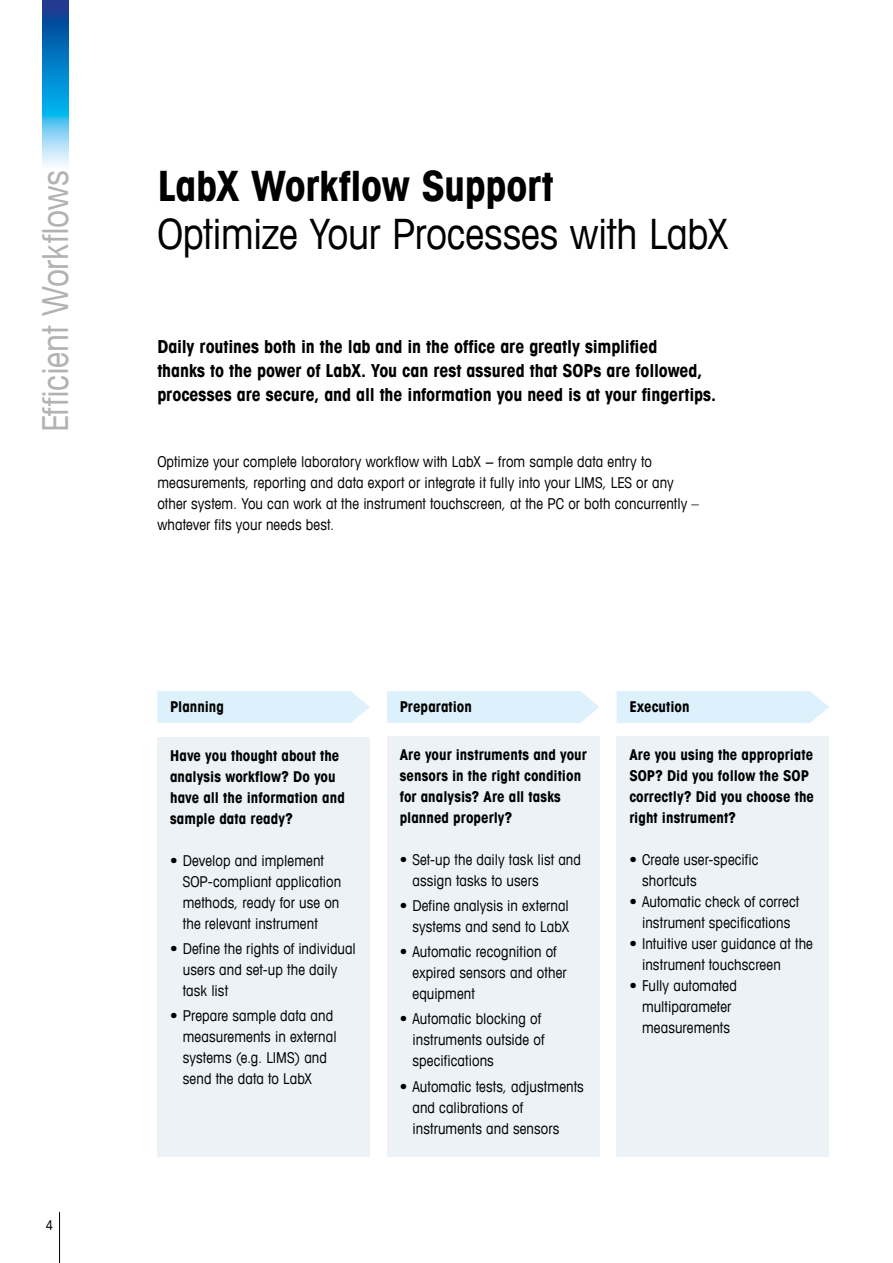
<style>
.page{position:relative;width:893px;height:1263px;background:#fff}
.page>*{position:absolute;margin:0;border:0;box-sizing:border-box;transform-origin:0 0}
.t1{font:condensed 42px "Avant Garde Com";letter-spacing:-.01em;color:#000}
.t2{font:700 condensed 42px "Avant Garde Com";letter-spacing:-.01em;color:#000}
.t3{font:condensed 36px "Avant Garde Com";letter-spacing:-.01em;color:#b1b2b3}
.t4{font:700 condensed 18px/24px "Avant Garde Com";letter-spacing:-.005em;color:#000}
.t5{font:condensed 15px/21px "Avant Garde Com";letter-spacing:.005em;color:#000}
.t6{font:700 condensed 15px/21px "Avant Garde Com";letter-spacing:.005em;color:#000}
.t7{font:condensed 13.5px "Avant Garde Com";color:#000}
</style>
<div class="page">
<hr style="left:59px;top:1212px;width:1px;height:51px;background:#000">
<img style="left:43px;top:0;width:25px;height:166px">
<div style="left:387px;top:736px;width:213px;height:421px;background:#ecf2f5"></div>
<div style="left:617px;top:736px;width:212px;height:421px;background:#ecf2f5"></div>
<div style="left:157px;top:737px;width:213px;height:420px;background:#ecf2f5"></div>
<div style="left:157px;top:691px;width:213px;height:32px;background:#ddf1fd"></div>
<div style="left:387px;top:691px;width:212px;height:32px;background:#ddf1fd"></div>
<div style="left:617px;top:691px;width:212px;height:32px;background:#ddf1fd"></div>
<h2 class="t3" style="left:33px;top:432px;width:264px;rotate:-90deg">Efficient Workflows</h2>
<p class="t7" style="left:46px;top:1217px;width:9px">4</p>
<h1 class="t2" style="left:157px;top:158px;width:398px">LabX Workflow Support</h1>
<h1 class="t1" style="left:157px;top:207px;width:573px">Optimize Your Processes with LabX</h1>
<p class="t4" style="left:157px;top:334px;width:560px">Daily routines both in the lab and in the office are greatly simplified<br>thanks to the power of LabX. You can rest assured that SOPs are followed, processes are secure, and all the information you need is at your fingertips.</p>
<p class="t5" style="left:157px;top:451px;width:543px">Optimize your complete laboratory workflow with LabX − from sample data entry to measurements, reporting and data export or integrate it fully into your LIMS, LES or any other system. You can work at the instrument touchscreen, at the PC or both concurrently – whatever fits your needs best.</p>
<p class="t6" style="left:170px;top:696px;width:55px">Planning</p>
<p class="t6" style="left:400px;top:696px;width:74px">Preparation</p>
<p class="t6" style="left:629px;top:696px;width:62px">Execution</p>
<p class="t6" style="left:170px;top:744px;width:176px">Have you thought about the analysis workflow? Do you have all the information and sample data ready?</p>
<p class="t5" style="left:183px;top:849px;width:160px;text-indent:-13px">• Develop and implement<br>SOP-compliant application methods, ready for use on the relevant instrument</p>
<p class="t5" style="left:183px;top:938px;width:175px;text-indent:-13px">• Define the rights of individual users and set-up the daily task list</p>
<p class="t5" style="left:183px;top:1005px;width:155px;text-indent:-13px">• Prepare sample data and measurements in external systems (e.g. LIMS) and send the data to LabX</p>
<p class="t6" style="left:400px;top:743px;width:189px">Are your instruments and your sensors in the right condition for analysis? Are all tasks planned properly?</p>
<p class="t5" style="left:412px;top:848px;width:170px;text-indent:-13px">• Set-up the daily task list and assign tasks to users</p>
<p class="t5" style="left:400px;top:895px;width:171px;text-align:right">• Define analysis in external systems and send to LabX</p>
<p class="t5" style="left:412px;top:941px;width:156px;text-indent:-13px">• Automatic recognition of expired sensors and other equipment</p>
<p class="t5" style="left:412px;top:1008px;width:133px;text-indent:-13px">• Automatic blocking of instruments outside of specifications</p>
<p class="t5" style="left:412px;top:1075px;width:173px;text-indent:-13px">• Automatic tests, adjustments and calibrations of instruments and sensors</p>
<p class="t6" style="left:629px;top:743px;width:186px">Are you using the appropriate<br>SOP? Did you follow the SOP correctly? Did you choose the right instrument?</p>
<p class="t5" style="left:642px;top:848px;width:118px;text-indent:-13px">• Create user-specific shortcuts</p>
<p class="t5" style="left:629px;top:890px;width:171px;text-align:center">• Automatic check of correct instrument specifications</p>
<p class="t5" style="left:642px;top:932px;width:172px;text-indent:-13px">• Intuitive user guidance at the instrument touchscreen</p>
<p class="t5" style="left:629px;top:974px;width:109px;text-align:center">• Fully automated multiparameter measurements</p>
</div>
